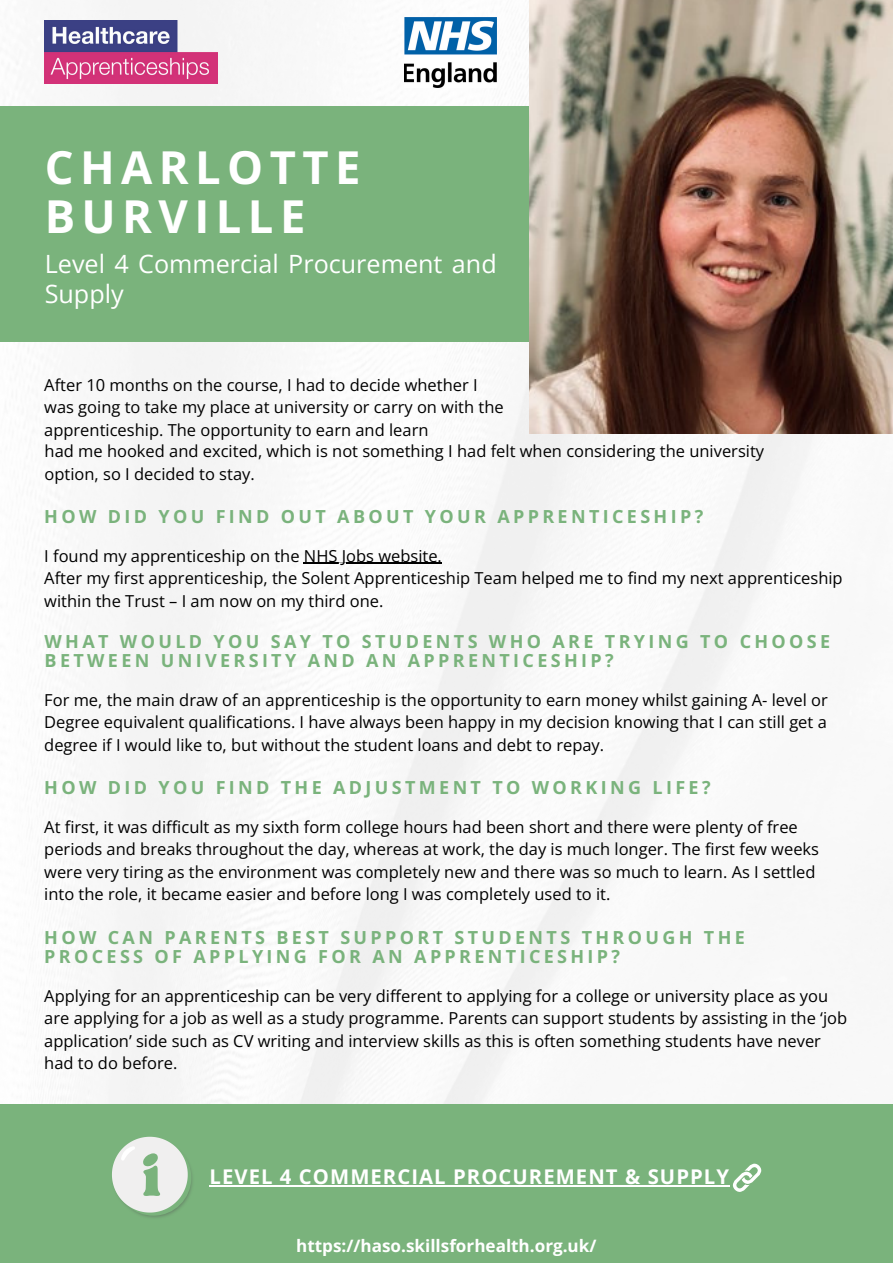
<style>
.page{position:relative;width:893px;height:1264px;background:#fff}
.page>*{position:absolute;margin:0;border:0;box-sizing:border-box;transform-origin:0 0}
.t1{font:700 45.3px "Open Sans";letter-spacing:.14em;color:#fff}
.t2{font:25.2px/30.3px "Open Sans";color:#fff}
.t3{font:700 20.25px "Open Sans";letter-spacing:.055em;color:#fff}
.t4{font:700 18px/19px "Open Sans";letter-spacing:.185em;color:#7ab37c}
.t5{font:700 17.1px "Open Sans";color:#fff}
.t6{font:16.5px/22.5px "Open Sans";color:#000}
</style>
<div class="page">
<img style="left:17px;top:0;width:875px;height:1104px">
<div style="left:0;top:106px;width:620px;height:236px;background:#7ab37c"></div>
<img style="left:529px;top:0;width:363px;height:433px">
<div style="left:0;top:1104px;width:892px;height:158px;background:#7ab37c"></div>
<svg style="left:141px;top:1171px;width:52px;height:47px"></svg>
<svg style="left:112px;top:1136px;width:79px;height:79px"></svg>
<img style="left:44px;top:20px;width:173px;height:63px">
<img style="left:404px;top:17px;width:92px;height:70px">
<svg style="left:732px;top:1163px;width:30px;height:29px"></svg>
<hr style="left:209px;top:1185px;width:521px;height:1px;background:#fff">
<hr style="left:304px;top:563px;width:138px;height:1px;background:#000">
<p class="t1" style="left:45px;top:136px;width:317px">CHARLOTTE</p>
<p class="t1" style="left:45px;top:184px;width:262px">BURVILLE</p>
<p class="t2" style="left:45px;top:248px;width:453px">Level 4 Commercial Procurement and<br>Supply</p>
<p class="t6" style="left:44px;top:373px;width:461px">After 10 months on the course, I had to decide whether I was going to take my place at university or carry on with the apprenticeship. The opportunity to earn and learn</p>
<p class="t6" style="left:45px;top:439px;width:721px">had me hooked and excited, which is not something I had felt when considering the university option, so I decided to stay.</p>
<p class="t4" style="left:44px;top:506px;width:660px">HOW DID YOU FIND OUT ABOUT YOUR APPRENTICESHIP?</p>
<p class="t6" style="left:44px;top:544px;width:399px">I found my apprenticeship on the NHS Jobs website.</p>
<p class="t6" style="left:44px;top:566px;width:799px">After my first apprenticeship, the Solent Apprenticeship Team helped me to find my next apprenticeship within the Trust – I am now on my third one.</p>
<p class="t4" style="left:45px;top:631px;width:787px">WHAT WOULD YOU SAY TO STUDENTS WHO ARE TRYING TO CHOOSE<br>BETWEEN UNIVERSITY AND AN APPRENTICESHIP?</p>
<p class="t6" style="left:44px;top:688px;width:785px;text-align:justify">For me, the main draw of an apprenticeship is the opportunity to earn money whilst gaining A- level or Degree equivalent qualifications. I have always been happy in my decision knowing that I can still get a degree if I would like to, but without the student loans and debt to repay.</p>
<p class="t4" style="left:44px;top:777px;width:667px">HOW DID YOU FIND THE ADJUSTMENT TO WORKING LIFE?</p>
<p class="t6" style="left:44px;top:815px;width:776px">At first, it was difficult as my sixth form college hours had been short and there were plenty of free periods and breaks throughout the day, whereas at work, the day is much longer. The first few weeks were very tiring as the environment was completely new and there was so much to learn. As I settled into the role, it became easier and before long I was completely used to it.</p>
<p class="t4" style="left:44px;top:927px;width:702px">HOW CAN PARENTS BEST SUPPORT STUDENTS THROUGH THE<br>PROCESS OF APPLYING FOR AN APPRENTICESHIP?</p>
<p class="t6" style="left:44px;top:983px;width:804px">Applying for an apprenticeship can be very different to applying for a college or university place as you are applying for a job as well as a study programme. Parents can support students by assisting in the ‘job application’ side such as CV writing and interview skills as this is often something students have never had to do before.</p>
<p class="t3" style="left:209px;top:1162px;width:521px">LEVEL 4 COMMERCIAL PROCUREMENT &amp; SUPPLY</p>
<p class="t5" style="left:296px;top:1233px;width:302px">https://haso.skillsforhealth.org.uk/</p>
</div>
